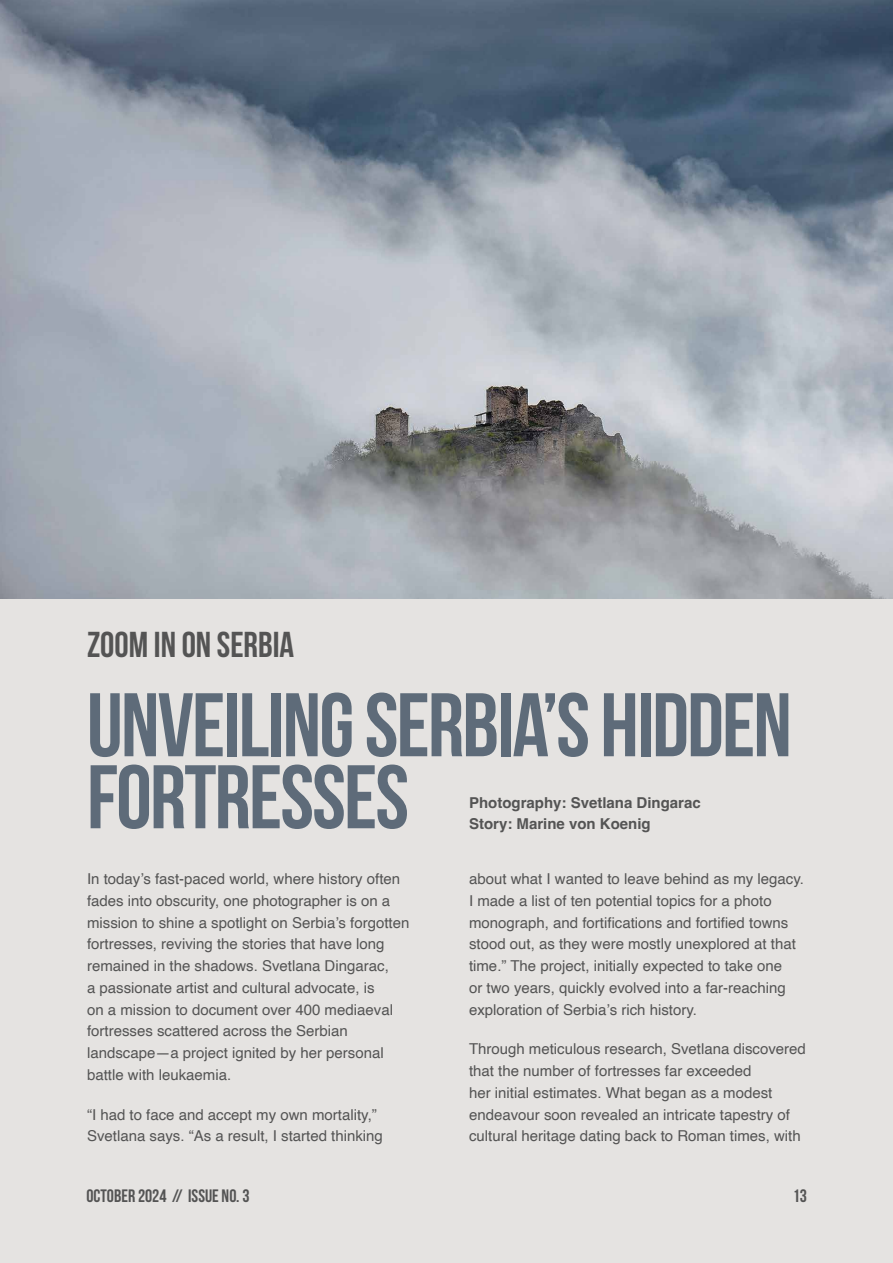
<style>
.page{position:relative;width:893px;height:1263px;background:#e5e3e1}
.page>*{position:absolute;margin:0;border:0;box-sizing:border-box;transform-origin:0 0}
.t1{font:90px/72px "Bebas Neue";letter-spacing:-.02em;color:#5e6b79}
.t2{font:36px "Bebas Neue";color:#545454}
.t3{font:18px "Bebas Neue";color:#545454}
.t4{font:15px/21.8px "Helvetica";color:#545454}
.t5{font:700 15px/21px "Helvetica";color:#545454}
</style>
<div class="page">
<img style="left:0;top:0;width:893px;height:599px">
<h2 class="t2" style="left:87px;top:625px;width:209px">ZOOM IN ON SERBIA</h2>
<h1 class="t1" style="left:87px;top:688px;width:706px">UNVEILING SERBIA’S HIDDEN<br>FORTRESSES</h1>
<p class="t5" style="left:469px;top:794px;width:233px">Photography: Svetlana Dingarac<br>Story: Marine von Koenig</p>
<p class="t4" style="left:87px;top:868px;width:324px">In today’s fast-paced world, where history often fades into obscurity, one photographer is on a mission to shine a spotlight on Serbia’s forgotten fortresses, reviving the stories that have long remained in the shadows. Svetlana Dingarac,<br>a passionate artist and cultural advocate, is<br>on a mission to document over 400 mediaeval fortresses scattered across the Serbian landscape—a project ignited by her personal battle with leukaemia.</p>
<p class="t4" style="left:87px;top:1104px;width:297px">“I had to face and accept my own mortality,”<br>Svetlana says. “As a result, I started thinking</p>
<p class="t3" style="left:86px;top:1185px;width:165px">OCTOBER 2024 // ISSUE NO. 3</p>
<p class="t4" style="left:469px;top:868px;width:336px">about what I wanted to leave behind as my legacy.<br>I made a list of ten potential topics for a photo monograph, and fortifications and fortified towns stood out, as they were mostly unexplored at that time.” The project, initially expected to take one<br>or two years, quickly evolved into a far-reaching exploration of Serbia’s rich history.</p>
<p class="t4" style="left:469px;top:1039px;width:338px">Through meticulous research, Svetlana discovered that the number of fortresses far exceeded<br>her initial estimates. What began as a modest endeavour soon revealed an intricate tapestry of cultural heritage dating back to Roman times, with</p>
<p class="t3" style="left:793px;top:1185px;width:16px">13</p>
</div>
